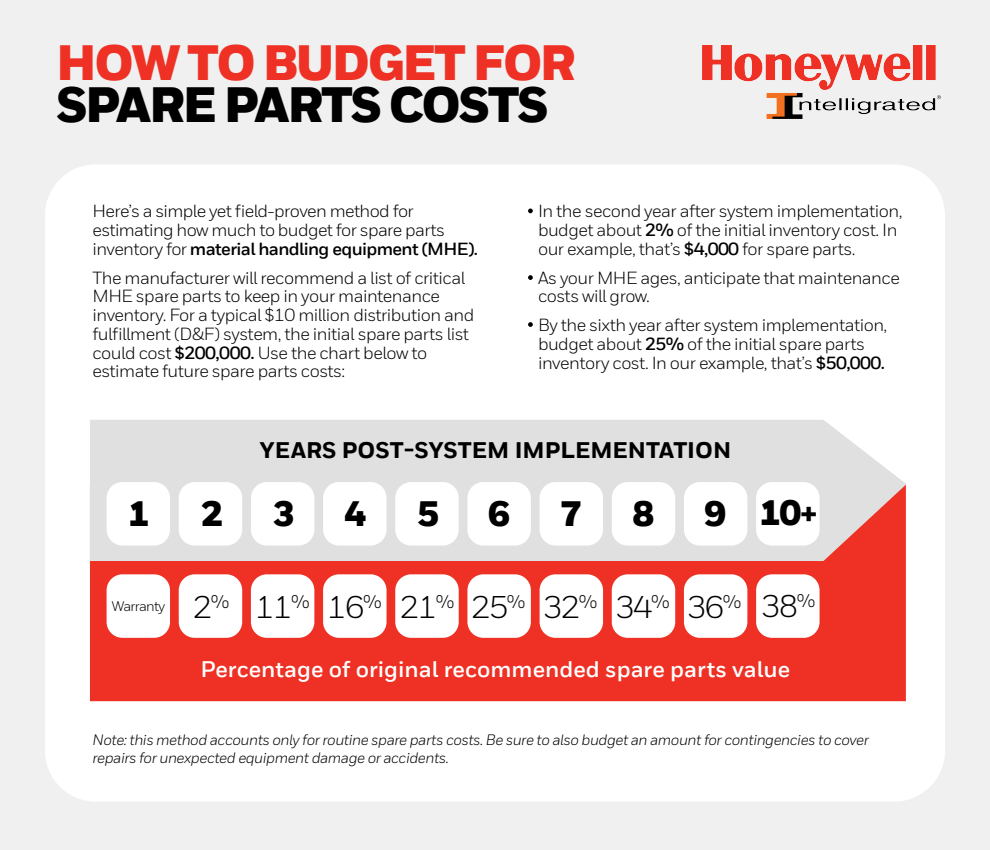
<style>
.page{position:relative;width:990px;height:850px;background:#fff}
.page>*{position:absolute;margin:0;border:0;box-sizing:border-box;transform-origin:0 0}
.t1{font:900 49.38px "Honeywell Sans TT";letter-spacing:-.05em;color:#000}
.t2{font:900 49.38px "Honeywell Sans TT";letter-spacing:-.05em;color:#ee3124}
.t3{font:900 35.12px "Honeywell Sans TT";color:#000}
.t4{font:31.25px "Honeywell Sans TT";letter-spacing:-.05em;color:#000}
.t5{font:700 22.5px "Honeywell Sans TT";color:#fff}
.t6{font:800 22.5px "Honeywell Sans TT";color:#000}
.t7{font:17.5px/18.8px "Honeywell Sans TT";letter-spacing:-.03em;color:#000}
.t8{font:italic 15px/18.8px "Honeywell Sans TT";letter-spacing:-.03em;color:#000}
.t9{font:13.88px "Honeywell Sans TT";letter-spacing:-.05em;color:#000}
.s1{font-weight:700}
</style>
<div class="page">
<div style="left:0;top:0;width:990px;height:849px;background:#f0f0f0"></div>
<div style="left:45px;top:164px;width:900px;height:637px;background:#fff;border-radius:51px"></div>
<img style="left:702px;top:46px;width:239px;height:72px">
<svg style="left:528px;top:208px;width:5px;height:5px"></svg>
<svg style="left:528px;top:275px;width:5px;height:5px"></svg>
<svg style="left:528px;top:322px;width:5px;height:5px"></svg>
<div style="left:90px;top:484px;width:816px;height:217px;background:#ee3124"></div>
<svg style="left:90px;top:420px;width:816px;height:140px;fill:#e0e0e0"></svg>
<div style="left:107px;top:482px;width:63px;height:63px;background:#fff;border-radius:16px"></div>
<div style="left:179px;top:482px;width:63px;height:63px;background:#fff;border-radius:16px"></div>
<div style="left:251px;top:482px;width:63px;height:63px;background:#fff;border-radius:16px"></div>
<div style="left:323px;top:482px;width:64px;height:63px;background:#fff;border-radius:16px"></div>
<div style="left:395px;top:482px;width:64px;height:63px;background:#fff;border-radius:16px"></div>
<div style="left:467px;top:482px;width:64px;height:63px;background:#fff;border-radius:16px"></div>
<div style="left:540px;top:482px;width:63px;height:63px;background:#fff;border-radius:16px"></div>
<div style="left:612px;top:482px;width:63px;height:63px;background:#fff;border-radius:16px"></div>
<div style="left:684px;top:482px;width:63px;height:63px;background:#fff;border-radius:16px"></div>
<div style="left:756px;top:482px;width:64px;height:63px;background:#fff;border-radius:16px"></div>
<div style="left:107px;top:574px;width:63px;height:63px;background:#fff;border-radius:16px"></div>
<div style="left:179px;top:574px;width:63px;height:63px;background:#fff;border-radius:16px"></div>
<div style="left:251px;top:574px;width:63px;height:63px;background:#fff;border-radius:16px"></div>
<div style="left:323px;top:574px;width:64px;height:63px;background:#fff;border-radius:16px"></div>
<div style="left:395px;top:574px;width:64px;height:63px;background:#fff;border-radius:16px"></div>
<div style="left:467px;top:574px;width:64px;height:63px;background:#fff;border-radius:16px"></div>
<div style="left:540px;top:574px;width:63px;height:63px;background:#fff;border-radius:16px"></div>
<div style="left:612px;top:574px;width:63px;height:63px;background:#fff;border-radius:16px"></div>
<div style="left:684px;top:574px;width:63px;height:63px;background:#fff;border-radius:16px"></div>
<div style="left:756px;top:574px;width:64px;height:63px;background:#fff;border-radius:16px"></div>
<h1 class="t2" style="left:56px;top:32px;width:522px">HOW TO BUDGET FOR</h1>
<h1 class="t1" style="left:56px;top:74px;width:494px">SPARE PARTS COSTS</h1>
<p class="t7" style="left:92px;top:202px;width:387px">Here’s a simple yet field-proven method for estimating how much to budget for spare parts inventory for <span class="s1">material handling equipment (MHE).</span></p>
<p class="t7" style="left:92px;top:268px;width:384px">The manufacturer will recommend a list of critical MHE spare parts to keep in your maintenance inventory. For a typical $10 million distribution and fulfillment (D&amp;F) system, the initial spare parts list could cost <span class="s1">$200,000.</span> Use the chart below to estimate future spare parts costs:</p>
<p class="t7" style="left:538px;top:202px;width:366px">In the second year after system implementation, budget about <span class="s1">2%</span> of the initial inventory cost. In our example, that’s <span class="s1">$4,000</span> for spare parts.</p>
<p class="t7" style="left:538px;top:268px;width:363px">As your MHE ages, anticipate that maintenance costs will grow.</p>
<p class="t7" style="left:538px;top:315px;width:351px">By the sixth year after system implementation, budget about <span class="s1">25%</span> of the initial spare parts inventory cost. In our example, that’s <span class="s1">$50,000.</span></p>
<h2 class="t3" style="left:128px;top:492px;width:23px">1</h2>
<p class="t9" style="left:112px;top:597px;width:55px">Warranty</p>
<p class="t6" style="left:260px;top:436px;width:473px">YEARS POST-SYSTEM IMPLEMENTATION</p>
<h2 class="t3" style="left:201px;top:492px;width:23px">2</h2>
<h2 class="t3" style="left:272px;top:492px;width:23px">3</h2>
<h2 class="t3" style="left:344px;top:492px;width:23px">4</h2>
<h2 class="t3" style="left:417px;top:492px;width:23px">5</h2>
<h2 class="t3" style="left:488px;top:492px;width:23px">6</h2>
<h2 class="t3" style="left:560px;top:492px;width:23px">7</h2>
<h2 class="t3" style="left:632px;top:492px;width:23px">8</h2>
<h2 class="t3" style="left:704px;top:491px;width:115px">9 10+</h2>
<h3 class="t4" style="left:193px;top:588px;width:624px">2<sup>%</sup> 11<sup>%</sup> 16<sup>%</sup> 21<sup>%</sup> 25<sup>%</sup> 32<sup>%</sup> 34<sup>%</sup> 36<sup>%</sup> 38<sup>%</sup></h3>
<p class="t5" style="left:201px;top:654px;width:591px">Percentage of original recommended spare parts value</p>
<p class="t8" style="left:92px;top:729px;width:778px">Note: this method accounts only for routine spare parts costs. Be sure to also budget an amount for contingencies to cover repairs for unexpected equipment damage or accidents.</p>
</div>
